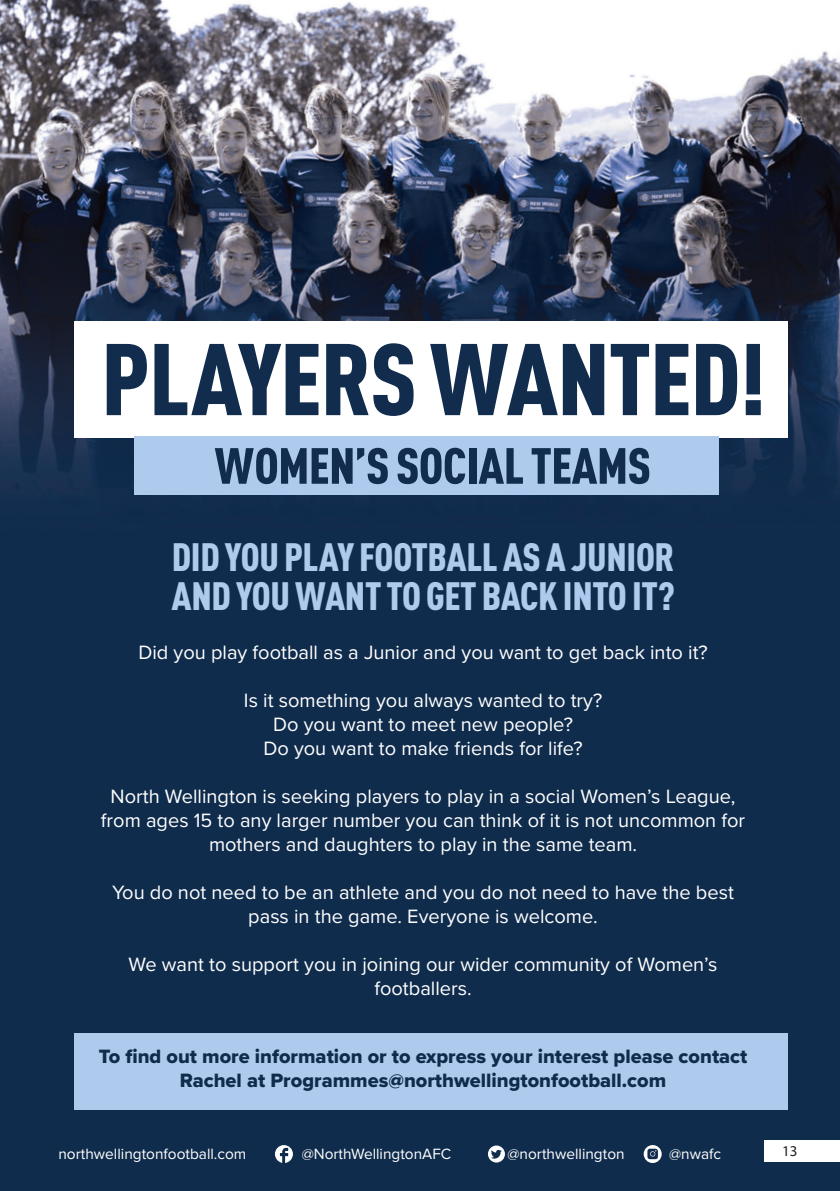
<style>
.page{position:relative;width:840px;height:1191px;background:#fff}
.page>*{position:absolute;margin:0;border:0;box-sizing:border-box;transform-origin:0 0}
.t1{font:900 condensed 100px "DIN Pro";letter-spacing:-.01em;color:#112c4d}
.t2{font:900 condensed 50px "DIN Pro";letter-spacing:-.01em;color:#112c4d}
.t3{font:900 condensed 39px/39px "DIN Pro";letter-spacing:-.01em;color:#aecaec}
.t4{font:20px/24px "Proxima Nova";color:#fff;text-align:center}
.t5{font:20px "Proxima Nova Extrabld";color:#102c4d}
.t6{font:15.4px "Proxima Nova";color:#fff}
.t7{font:15px "Myriad Pro";color:#231f20}
</style>
<div class="page">
<img style="left:0;top:0;width:839px;height:1191px">
<div style="left:74px;top:321px;width:712px;height:116px;background:#fff"></div>
<div style="left:134px;top:436px;width:584px;height:59px;background:#aecaec"></div>
<div style="left:74px;top:1033px;width:712px;height:77px;background:#aecaec"></div>
<div style="left:764px;top:1140px;width:75px;height:21px;background:#fff"></div>
<svg style="left:275px;top:1145px;width:18px;height:18px"></svg>
<svg style="left:643px;top:1145px;width:18px;height:18px"></svg>
<svg style="left:487px;top:1145px;width:17px;height:17px"></svg>
<p class="t1" style="left:101px;top:302px;width:665px">PLAYERS WANTED!</p>
<p class="t2" style="left:214px;top:427px;width:437px">WOMEN’S SOCIAL TEAMS</p>
<p class="t3" style="left:171px;top:534px;width:504px">DID YOU PLAY FOOTBALL AS A JUNIOR<br>AND YOU WANT TO GET BACK INTO IT?</p>
<p class="t4" style="left:138px;top:639px;width:570px">Did you play football as a Junior and you want to get back into it?</p>
<p class="t4" style="left:244px;top:687px;width:359px">Is it something you always wanted to try?</p>
<p class="t4" style="left:273px;top:711px;width:301px">Do you want to meet new people?</p>
<p class="t4" style="left:263px;top:735px;width:321px">Do you want to make friends for life?</p>
<p class="t4" style="left:110px;top:783px;width:626px">North Wellington is seeking players to play in a social Women’s League,</p>
<p class="t4" style="left:101px;top:807px;width:645px">from ages 15 to any larger number you can think of it is not uncommon for mothers and daughters to play in the same team.</p>
<p class="t4" style="left:112px;top:879px;width:623px">You do not need to be an athlete and you do not need to have the best pass in the game. Everyone is welcome.</p>
<p class="t4" style="left:128px;top:951px;width:590px">We want to support you in joining our wider community of Women’s footballers.</p>
<p class="t5" style="left:99px;top:1041px;width:650px">To find out more information or to express your interest please contact</p>
<p class="t5" style="left:180px;top:1065px;width:487px">Rachel at Programmes@northwellingtonfootball.com</p>
<p class="t6" style="left:58px;top:1142px;width:189px">northwellingtonfootball.com</p>
<p class="t6" style="left:301px;top:1142px;width:151px">@NorthWellingtonAFC</p>
<p class="t6" style="left:507px;top:1142px;width:118px">@northwellington</p>
<p class="t6" style="left:669px;top:1142px;width:53px">@nwafc</p>
<p class="t7" style="left:781px;top:1141px;width:17px">13</p>
</div>
